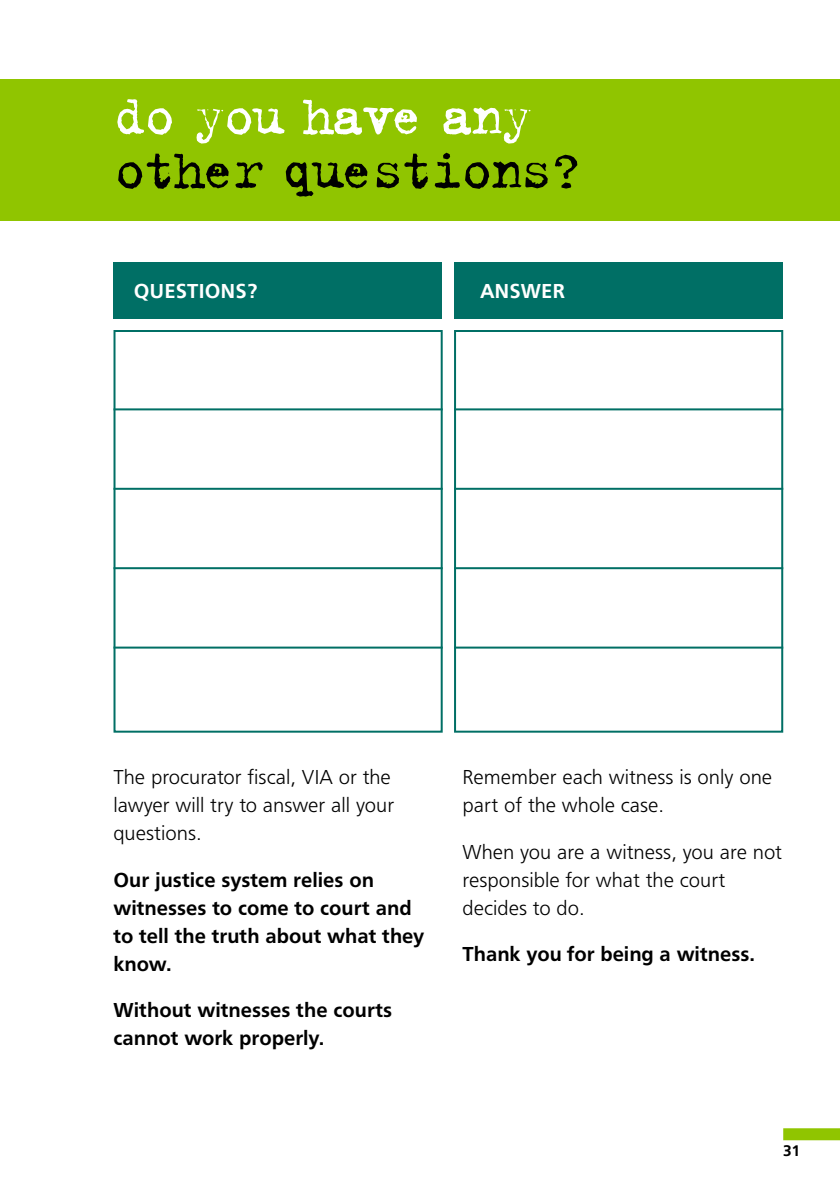
<style>
.page{position:relative;width:840px;height:1191px;background:#fff}
.page>*{position:absolute;margin:0;border:0;box-sizing:border-box;transform-origin:0 0}
.t1{font:60px "Trixie Text";letter-spacing:-.055em;color:#000}
.t2{font:60px "Trixie Text";letter-spacing:-.055em;color:#fff}
.t3{font:300 21px/28px "Frutus T";color:#000}
.t4{font:500 21px/28px "Frutus T";color:#000}
.t5{font:500 21px "Frutus T";color:#fff}
.t6{font:500 16px "Frutus T";color:#000}
</style>
<div class="page">
<div style="left:782px;top:1128px;width:57px;height:12px;background:#90c500"></div>
<div style="left:0;top:79px;width:839px;height:142px;background:#90c500"></div>
<div style="left:113px;top:262px;width:669px;height:57px;background:#006f65"></div>
<div style="left:454px;top:330px;width:328px;height:402px;border:2px solid #006f65"></div>
<div style="left:442px;top:253px;width:12px;height:70px;background:#fff"></div>
<hr style="left:454px;top:408px;width:328px;height:2px;background:#006f65">
<hr style="left:454px;top:488px;width:328px;height:2px;background:#006f65">
<hr style="left:454px;top:567px;width:328px;height:2px;background:#006f65">
<hr style="left:454px;top:646px;width:328px;height:2px;background:#006f65">
<div style="left:113px;top:330px;width:329px;height:402px;border:2px solid #006f65"></div>
<hr style="left:113px;top:408px;width:329px;height:2px;background:#006f65">
<hr style="left:113px;top:488px;width:329px;height:2px;background:#006f65">
<hr style="left:113px;top:567px;width:329px;height:2px;background:#006f65">
<hr style="left:113px;top:646px;width:329px;height:2px;background:#006f65">
<h1 class="t2" style="left:113px;top:77px;width:421px">do you have any</h1>
<h1 class="t1" style="left:113px;top:131px;width:470px">other questions?</h1>
<p class="t5" style="left:134px;top:278px;width:125px">QUESTIONS?</p>
<p class="t5" style="left:479px;top:278px;width:86px">ANSWER</p>
<p class="t3" style="left:113px;top:763px;width:282px">The procurator fiscal, VIA or the lawyer will try to answer all your questions.</p>
<p class="t4" style="left:113px;top:865px;width:312px">Our justice system relies on witnesses to come to court and to tell the truth about what they know.</p>
<p class="t4" style="left:113px;top:996px;width:280px">Without witnesses the courts cannot work properly.</p>
<p class="t3" style="left:462px;top:763px;width:311px">Remember each witness is only one part of the whole case.</p>
<p class="t3" style="left:462px;top:837px;width:321px">When you are a witness, you are not responsible for what the court decides to do.</p>
<p class="t4" style="left:462px;top:940px;width:294px">Thank you for being a witness.</p>
<p class="t6" style="left:782px;top:1141px;width:19px">31</p>
</div>
